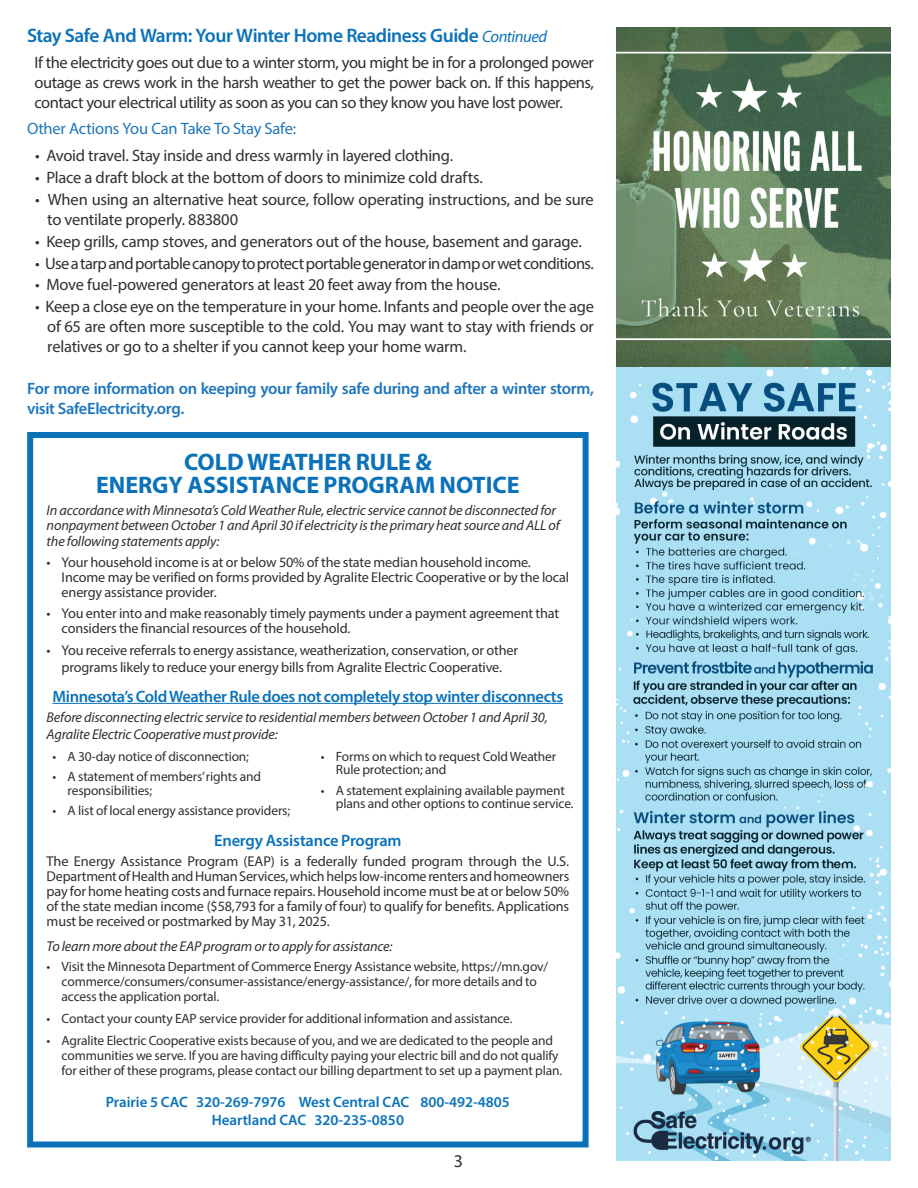
<style>
.page{position:relative;width:918px;height:1188px;background:#fff}
.page>*{position:absolute;margin:0;border:0;box-sizing:border-box;transform-origin:0 0}
.Body{font:700 24px "Myriad Pro";color:#0b72ba}
.Titles{font:600 19.5px "Myriad Pro";letter-spacing:-.025em;color:#0b72ba}
.t1{font:18px "Myriad Pro";color:#312f30}
.Titles-2{font:16.5px/19.8px "Myriad Pro";letter-spacing:-.015em;color:#312f30;text-align:justify}
.Titles-3{font:600 16.5px/19.8px "Myriad Pro";letter-spacing:-.02em;color:#1e76bd}
.Body-2{font:600 16.5px "Myriad Pro";letter-spacing:-.02em;color:#0b72ba}
.Titles-4{font:16.5px "Myriad Pro";letter-spacing:-.015em;color:#1e76bd}
.Body-3{font:600 15px "Myriad Pro";color:#0b72ba}
.Body-4{font:14.25px/15.1px "Myriad Pro";letter-spacing:-.01em;color:#312f30}
.Body-5{font:italic 14.25px/15px "Myriad Pro";letter-spacing:-.01em;color:#312f30}
.t2{font:13.5px/15px "Myriad Pro";letter-spacing:-.01em;color:#312f30}
.s1{font-weight:400;font-style:italic;font-size:16.5px}
</style>
<div class="page">
<img style="left:617px;top:366px;width:274px;height:795px">
<svg style="left:617px;top:27px;width:274px;height:339px;background:#6c8669"></svg>
<svg style="left:27px;top:432px;width:562px;height:716px"></svg>
<p class="Titles" style="left:27px;top:23px;width:522px">Stay Safe And Warm: Your Winter Home Readiness Guide <span class="s1">Continued</span></p>
<p class="Titles-2" style="left:34px;top:52px;width:561px">If the electricity goes out due to a winter storm, you might be in for a prolonged power outage as crews work in the harsh weather to get the power back on. If this happens, contact your electrical utility as soon as you can so they know you have lost power.</p>
<p class="Titles-4" style="left:27px;top:119px;width:271px">Other Actions You Can Take To Stay Safe:</p>
<p class="Titles-2" style="left:35px;top:145px;width:420px">• Avoid travel. Stay inside and dress warmly in layered clothing.</p>
<p class="Titles-2" style="left:35px;top:167px;width:449px">• Place a draft block at the bottom of doors to minimize cold drafts.</p>
<p class="Titles-2" style="left:47px;top:189px;width:548px;text-indent:-12px">• When using an alternative heat source, follow operating instructions, and be sure to ventilate properly. 883800</p>
<p class="Titles-2" style="left:35px;top:231px;width:548px">• Keep grills, camp stoves, and generators out of the house, basement and garage.</p>
<p class="Titles-2" style="left:35px;top:253px;width:560px">• Use a tarp and portable canopy to protect portable generator in damp or wet conditions.</p>
<p class="Titles-2" style="left:35px;top:275px;width:467px">• Move fuel-powered generators at least 20 feet away from the house.</p>
<p class="Titles-2" style="left:47px;top:297px;width:548px;text-indent:-12px">• Keep a close eye on the temperature in your home. Infants and people over the age of 65 are often more susceptible to the cold. You may want to stay with friends or relatives or go to a shelter if you cannot keep your home warm.</p>
<p class="Titles-3" style="left:27px;top:378px;width:569px">For more information on keeping your family safe during and after a winter storm, visit SafeElectricity.org.</p>
<p class="Body" style="left:184px;top:446px;width:249px">COLD WEATHER RULE &amp;</p>
<p class="Body" style="left:96px;top:469px;width:425px">ENERGY ASSISTANCE PROGRAM NOTICE</p>
<p class="Body-5" style="left:47px;top:502px;width:515px">In accordance with Minnesota’s Cold Weather Rule, electric service cannot be disconnected for nonpayment between October 1 and April 30 if electricity is the primary heat source and ALL of</p>
<p class="Body-5" style="left:47px;top:534px;width:174px">the following statements apply:</p>
<p class="Body-4" style="left:62px;top:554px;width:509px;text-indent:-15px">• Your household income is at or below 50% of the state median household income.<br>Income may be verified on forms provided by Agralite Electric Cooperative or by the local energy assistance provider.</p>
<p class="Body-4" style="left:62px;top:606px;width:499px;text-indent:-15px">• You enter into and make reasonably timely payments under a payment agreement that considers the financial resources of the household.</p>
<p class="Body-4" style="left:47px;top:642px;width:473px;line-height:16.5px;text-align:center">• You receive referrals to energy assistance, weatherization, conservation, or other programs likely to reduce your energy bills from Agralite Electric Cooperative.</p>
<p class="Body-2" style="left:52px;top:686px;width:512px">Minnesota’s Cold Weather Rule does not completely stop winter disconnects</p>
<p class="Body-5" style="left:47px;top:709px;width:503px;line-height:16.5px">Before disconnecting electric service to residential members between October 1 and April 30,<br>Agralite Electric Cooperative must provide:</p>
<p class="t2" style="left:53px;top:749px;width:198px">• A 30-day notice of disconnection;</p>
<p class="t2" style="left:68px;top:770px;width:195px;line-height:13.5px;text-indent:-15px">• A statement of members’ rights and responsibilities;</p>
<p class="t2" style="left:53px;top:803px;width:239px">• A list of local energy assistance providers;</p>
<p class="t2" style="left:336px;top:749px;width:222px;line-height:13.5px;text-indent:-15px">• Forms on which to request Cold Weather<br>Rule protection; and</p>
<p class="t2" style="left:336px;top:783px;width:239px;line-height:13.5px;text-indent:-15px">• A statement explaining available payment plans and other options to continue service.</p>
<p class="Body-2" style="left:214px;top:830px;width:189px">Energy Assistance Program</p>
<p class="Body-4" style="left:47px;top:853px;width:524px;text-align:justify">The Energy Assistance Program (EAP) is a federally funded program through the U.S.<br>Department of Health and Human Services, which helps low-income renters and homeowners pay for home heating costs and furnace repairs. Household income must be at or below 50% of the state median income ($58,793 for a family of four) to qualify for benefits. Applications must be received or postmarked by May 31, 2025.</p>
<p class="Body-5" style="left:47px;top:939px;width:347px">To learn more about the EAP program or to apply for assistance:</p>
<p class="t2" style="left:62px;top:959px;width:488px;text-indent:-15px">• Visit the Minnesota Department of Commerce Energy Assistance website, https://mn.gov/ commerce/consumers/consumer-assistance/energy-assistance/, for more details and to access the application portal.</p>
<p class="t2" style="left:47px;top:1011px;width:467px">• Contact your county EAP service provider for additional information and assistance.</p>
<p class="t2" style="left:62px;top:1033px;width:502px;text-indent:-15px">• Agralite Electric Cooperative exists because of you, and we are dedicated to the people and communities we serve. If you are having difficulty paying your electric bill and do not qualify for either of these programs, please contact our billing department to set up a payment plan.</p>
<p class="Body-3" style="left:106px;top:1092px;width:406px">Prairie 5 CAC 320-269-7976 West Central CAC 800-492-4805</p>
<p class="Body-3" style="left:212px;top:1110px;width:194px">Heartland CAC 320-235-0850</p>
<p class="t1" style="left:454px;top:1150px;width:11px">3</p>
</div>
